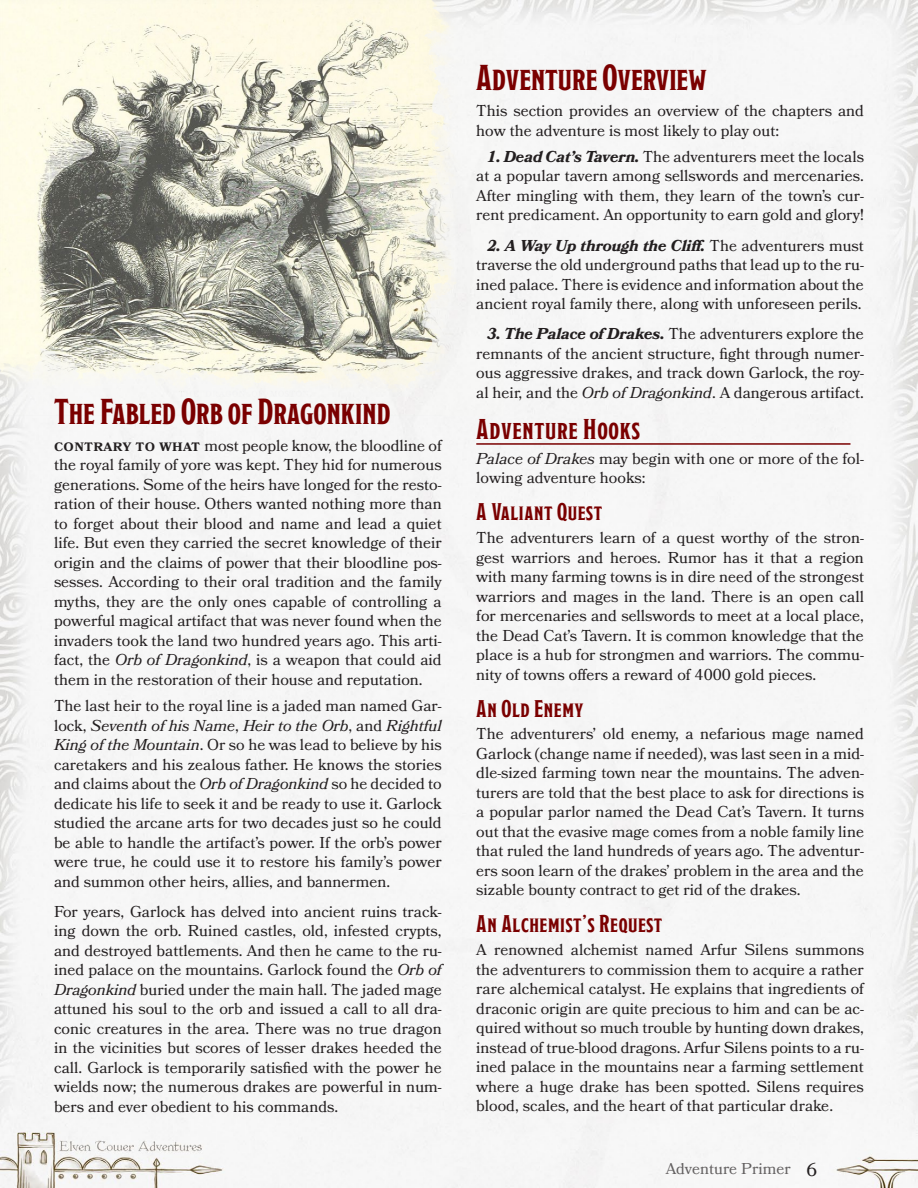
<style>
.page{position:relative;width:918px;height:1188px;background:#f6f6f6}
.page>*{position:absolute;margin:0;border:0;box-sizing:border-box;transform-origin:0 0}
.Heading_1{font:36px "Modesto Condensed";color:#7a0000}
.Heading_2{font:700 28.5px "Modesto Condensed";letter-spacing:.025em;color:#7a0000}
.Heading_3{font:700 24px "Modesto Condensed";letter-spacing:.025em;color:#7a0000}
.Core_Body{font:15.75px/19.5px "Bookmania";color:#231f20;text-align:justify}
.Small_Caps_-_after_H{font:15.75px/19.5px "Bookmania";color:#231f20;text-align:justify}
.Inline_Subhead{font:15.75px/19.5px "Bookmania";color:#231f20;text-align:justify}
.s1{font-weight:600;font-size:16.5px}
.s2{font-style:italic}
.s3{font-weight:700;font-style:italic}
.s4{font-size:18.6px}
</style>
<div class="page">
<img style="left:0;top:0;width:504px;height:415px">
<hr style="left:476px;top:443px;width:374px;height:2px;background:#7a0000">
<p class="Heading_1" style="left:54px;top:394px;width:338px">The Fabled Orb of Dragonkind</p>
<p class="Small_Caps_-_after_H" style="left:54px;top:436px;width:389px"><span class="s1">Contrary to what</span> most people know, the bloodline of the royal family of yore was kept. They hid for numerous generations. Some of the heirs have longed for the resto&shy;ration of their house. Others wanted nothing more than to forget about their blood and name and lead a quiet life. But even they carried the secret knowledge of their origin and the claims of power that their bloodline pos&shy;sesses. According to their oral tradition and the family myths, they are the only ones capable of controlling a powerful magical artifact that was never found when the invaders took the land two hundred years ago. This arti&shy;fact, the <span class="s2">Orb of Dragonkind</span>, is a weapon that could aid them in the restoration of their house and reputation.</p>
<p class="Core_Body" style="left:54px;top:696px;width:390px">The last heir to the royal line is a jaded man named Gar&shy;lock, <span class="s2">Seventh of his Name</span>, <span class="s2">Heir to the Orb</span>, and <span class="s2">Rightful King ofthe Mountain</span>. Or so he was lead to believe by his caretakers and his zealous father. He knows the stories and claims about the <span class="s2">Orb ofDragonkind</span> so he decided to dedicate his life to seek it and be ready to use it. Garlock studied the arcane arts for two decades just so he could be able to handle the artifact’s power. If the orb’s power were true, he could use it to restore his family’s power and summon other heirs, allies, and bannermen.</p>
<p class="Core_Body" style="left:54px;top:902px;width:392px;text-align:left">For years, Garlock has delved into ancient ruins track&shy;ing down the orb. Ruined castles, old, infested crypts, and destroyed battlements. And then he came to the ru&shy;ined palace on the mountains. Garlock found the <span class="s2">Orb of Dragonkind</span> buried under the main hall. The jaded mage attuned his soul to the orb and issued a call to all dra&shy;conic creatures in the area. There was no true dragon in the vicinities but scores of lesser drakes heeded the call. Garlock is temporarily satisfied with the power he wields now; the numerous drakes are powerful in num&shy;bers and ever obedient to his commands.</p>
<p class="Heading_1" style="left:476px;top:59px;width:232px">Adventure Overview</p>
<p class="Core_Body" style="left:476px;top:101px;width:389px">This section provides an overview of the chapters and how the adventure is most likely to play out:</p>
<p class="Inline_Subhead" style="left:476px;top:147px;width:389px;text-indent:11px"><span class="s3">1. Dead Cat’s Tavern.</span> The adventurers meet the locals at a popular tavern among sellswords and mercenaries.<br>After mingling with them, they learn of the town’s cur&shy;rent predicament. An opportunity to earn gold and glory!</p>
<p class="Inline_Subhead" style="left:476px;top:235px;width:389px;text-indent:11px"><span class="s3">2. A Way Up through the Cliff.</span> The adventurers must traverse the old underground paths that lead up to the ru&shy;ined palace. There is evidence and information about the ancient royal family there, along with unforeseen perils.</p>
<p class="Inline_Subhead" style="left:476px;top:324px;width:389px;text-indent:11px"><span class="s3">3. The Palace of Drakes.</span> The adventurers explore the remnants of the ancient structure, fight through numer&shy;ous aggressive drakes, and track down Garlock, the roy&shy;al heir, and the <span class="s2">Orb ofDragonkind</span>. A dangerous artifact.</p>
<p class="Heading_2" style="left:476px;top:415px;width:165px">Adventure Hooks</p>
<p class="Core_Body" style="left:476px;top:449px;width:389px"><span class="s2">Palace of Drakes</span> may begin with one or more of the fol&shy;lowing adventure hooks:</p>
<p class="Heading_3" style="left:476px;top:500px;width:127px">A Valiant Quest</p>
<p class="Core_Body" style="left:476px;top:528px;width:389px">The adventurers learn of a quest worthy of the stron&shy;gest warriors and heroes. Rumor has it that a region with many farming towns is in dire need of the strongest warriors and mages in the land. There is an open call for mercenaries and sellswords to meet at a local place, the Dead Cat’s Tavern. It is common knowledge that the place is a hub for strongmen and warriors. The commu&shy;nity of towns offers a reward of 4000 gold pieces.</p>
<p class="Heading_3" style="left:476px;top:696px;width:109px">An Old Enemy</p>
<p class="Core_Body" style="left:476px;top:724px;width:389px">The adventurers’ old enemy, a nefarious mage named Garlock (change name if needed), was last seen in a mid&shy;dle-sized farming town near the mountains. The adven&shy;turers are told that the best place to ask for directions is a popular parlor named the Dead Cat’s Tavern. It turns out that the evasive mage comes from a noble family line that ruled the land hundreds of years ago. The adventur&shy;ers soon learn of the drakes’ problem in the area and the sizable bounty contract to get rid of the drakes.</p>
<p class="Heading_3" style="left:476px;top:912px;width:188px">An Alchemist’s Request</p>
<p class="Core_Body" style="left:476px;top:940px;width:389px">A renowned alchemist named Arfur Silens summons the adventurers to commission them to acquire a rather rare alchemical catalyst. He explains that ingredients of draconic origin are quite precious to him and can be ac&shy;quired without so much trouble by hunting down drakes, instead of true-blood dragons. Arfur Silens points to a ru&shy;ined palace in the mountains near a farming settlement where a huge drake has been spotted. Silens requires blood, scales, and the heart of that particular drake.</p>
<p class="Small_Caps_-_after_H" style="left:666px;top:1159px;width:153px">Adventure Primer <span class="s4">6</span></p>
</div>
